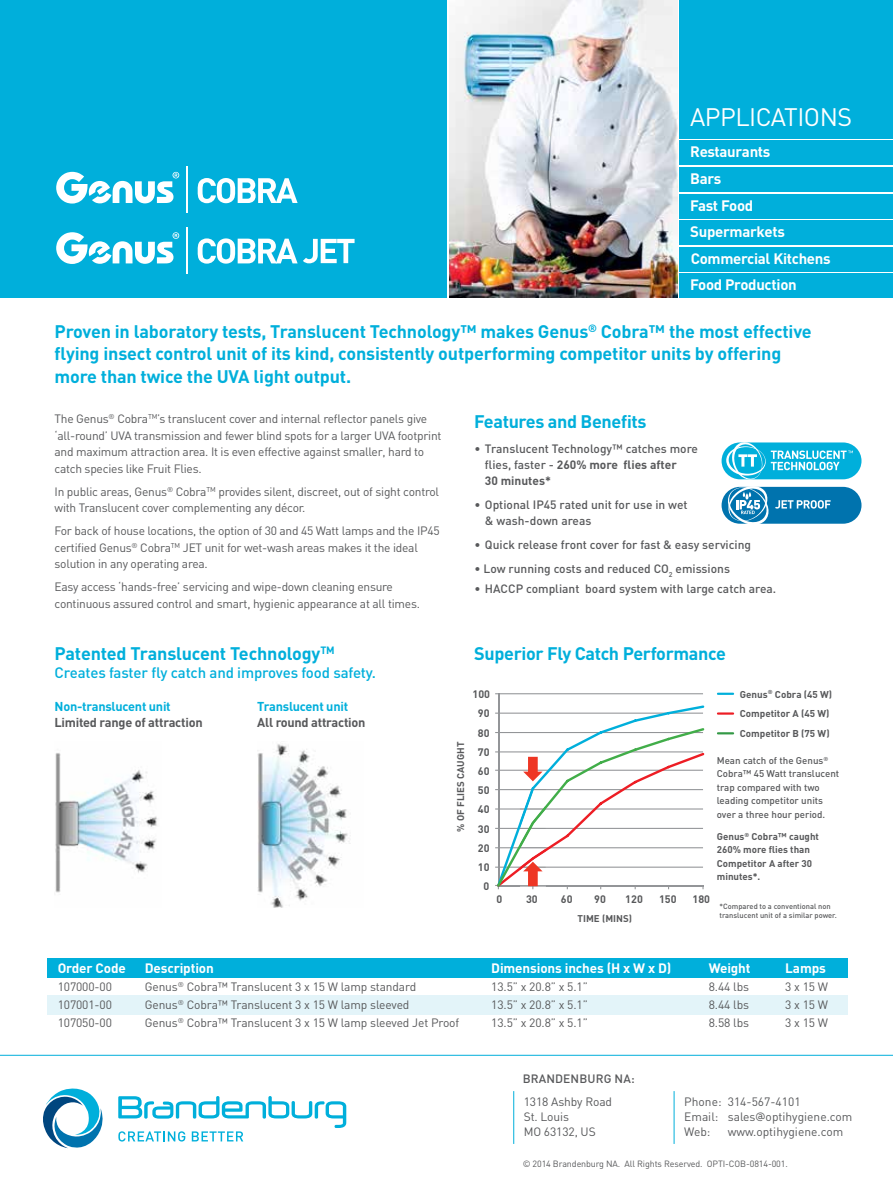
<style>
.page{position:relative;width:893px;height:1188px;background:#fff}
.page>*{position:absolute;margin:0;border:0;box-sizing:border-box;transform-origin:0 0}
.t1{font:25.05px "DIN";color:#fff}
.t2{font:700 18px/22.5px "DIN";letter-spacing:-.01em;color:#00afdb}
.t3{font:700 15px/26.5px "DIN";letter-spacing:-.02em;color:#fff}
.t4{font:500 15px "DIN";letter-spacing:-.01em;color:#00afdb}
.t5{font:700 13.5px "DIN";letter-spacing:-.01em;color:#fff}
.t6{font:700 12.75px "DIN";letter-spacing:-.02em;color:#58595b}
.t7{font:700 12.75px "DIN";letter-spacing:-.02em;color:#00afdb}
.t8{font:12px/16.5px "DIN";letter-spacing:-.02em;color:#58595b}
.t9{font:500 12px/15.8px "DIN";color:#58595b}
.t10{font:12px/15px "DIN";color:#58595b}
.t11{font:700 10.8px "DIN";color:#58595b}
.t12{font:700 9.9px/19.8px "DIN";color:#58595b}
.t13{font:500 9.75px/13.5px "DIN";color:#58595b}
.t14{font:700 9.75px/13.5px "DIN";color:#58595b}
.t15{font:9px "DIN";letter-spacing:-.01em;color:#58595b}
.t16{font:500 7.5px/9px "DIN";color:#58595b}
.s1{font-weight:700}
.s2{font-family:"Interstate"}
</style>
<div class="page">
<div style="left:0;top:0;width:447px;height:298px;background:#00afdb"></div>
<hr style="left:0;top:1055px;width:893px;height:1px;background:#00afdb">
<img style="left:449px;top:0;width:228px;height:298px">
<div style="left:47px;top:995px;width:801px;height:19px;background:#e3f4f9"></div>
<div style="left:47px;top:958px;width:801px;height:19px;background:#00afdb"></div>
<div style="left:680px;top:141px;width:213px;height:24px;background:#00afdb"></div>
<div style="left:680px;top:0;width:213px;height:138px;background:#00afdb"></div>
<div style="left:680px;top:168px;width:213px;height:24px;background:#00afdb"></div>
<div style="left:680px;top:194px;width:213px;height:24px;background:#00afdb"></div>
<div style="left:680px;top:221px;width:213px;height:24px;background:#00afdb"></div>
<div style="left:680px;top:247px;width:213px;height:24px;background:#00afdb"></div>
<div style="left:680px;top:274px;width:213px;height:24px;background:#00afdb"></div>
<svg style="left:56px;top:172px;width:123px;height:32px"></svg>
<svg style="left:198px;top:178px;width:100px;height:25px"></svg>
<hr style="left:186px;top:167px;width:1px;height:46px;background:#fff">
<svg style="left:56px;top:232px;width:123px;height:32px"></svg>
<svg style="left:198px;top:238px;width:157px;height:26px"></svg>
<hr style="left:186px;top:227px;width:1px;height:46px;background:#fff">
<img style="left:55px;top:753px;width:102px;height:140px">
<img style="left:257px;top:744px;width:94px;height:163px">
<hr style="left:498px;top:693px;width:205px;height:1px;background:#939598">
<hr style="left:498px;top:694px;width:1px;height:192px;background:#939598">
<svg style="left:717px;top:693px;width:17px;height:2px"></svg>
<hr style="left:717px;top:712px;width:17px;height:3px;background:#ed1d24">
<svg style="left:717px;top:732px;width:17px;height:2px"></svg>
<svg style="left:495px;top:705px;width:209px;height:184px"></svg>
<svg style="left:118px;top:1096px;width:228px;height:46px"></svg>
<svg style="left:43px;top:1089px;width:60px;height:59px"></svg>
<hr style="left:674px;top:1091px;width:1px;height:53px;background:#00afdb">
<hr style="left:513px;top:1091px;width:1px;height:53px;background:#00afdb">
<div style="left:722px;top:442px;width:139px;height:37px;background:#00afdb;border-radius:18px"></div>
<svg style="left:726px;top:442px;width:127px;height:37px"></svg>
<div style="left:722px;top:487px;width:139px;height:37px;background:#0073ae;border-radius:18px"></div>
<svg style="left:725px;top:486px;width:106px;height:38px"></svg>
<h1 class="t1" style="left:690px;top:101px;width:73px">APPLICATIONS</h1>
<p class="t3" style="left:690px;top:138px;width:82px">Restaurants</p>
<p class="t3" style="left:690px;top:165px;width:142px">Bars<br>Fast Food<br>Supermarkets<br>Commercial Kitchens<br>Food Production</p>
<h2 class="t2" style="left:55px;top:319px;width:759px">Proven in laboratory tests, Translucent Technology™ makes Genus<sup>®</sup> Cobra™ the most effective flying insect control unit of its kind, consistently outperforming competitor units by offering more than twice the UVA light output.</h2>
<p class="t8" style="left:55px;top:411px;width:388px">The Genus<sup>®</sup> Cobra<sup>TM</sup>’s translucent cover and internal reflector panels give ‘all-round’ UVA transmission and fewer blind spots for a larger UVA footprint and maximum attraction area. It is even effective against smaller, hard to catch species like Fruit Flies.</p>
<p class="t8" style="left:55px;top:483px;width:386px">I n public areas, Genus<sup>®</sup> Cobra<sup>TM</sup> provides silent, discreet, out of sight control with Translucent cover complementing any décor.</p>
<p class="t8" style="left:55px;top:522px;width:387px">For back of house locations, the option of 30 and 45 Watt lamps and the I P45 certified Genus<sup>®</sup> Cobra<sup>TM</sup> JET unit for wet-wash areas makes it the ideal solution in any operating area.</p>
<p class="t8" style="left:55px;top:578px;width:367px">Easy access ‘hands-free’ servicing and wipe-down cleaning ensure continuous assured control and smart, hygienic appearance at all times.</p>
<h2 class="t2" style="left:55px;top:641px;width:282px">Patented Translucent Technology<sup>tm</sup></h2>
<p class="t4" style="left:55px;top:663px;width:323px">Creates faster fly catch and improves food safety.</p>
<p class="t7" style="left:55px;top:698px;width:118px">Non-translucent unit</p>
<p class="t6" style="left:55px;top:714px;width:150px">Limited range of attraction</p>
<p class="t7" style="left:257px;top:698px;width:92px">Translucent unit</p>
<p class="t6" style="left:257px;top:714px;width:110px">All round attraction</p>
<h2 class="t2" style="left:474px;top:409px;width:174px">Features and Benefits</h2>
<p class="t9" style="left:485px;top:441px;width:215px;text-indent:-10px">• Translucent Technology™ catches more flies, faster - <span class="s1">260% more flies after<br>30 minutes*</span></p>
<p class="t9" style="left:485px;top:496px;width:204px;text-indent:-10px">• Optional IP45 rated unit for use in wet &amp; wash-down areas</p>
<p class="t9" style="left:474px;top:536px;width:278px">• Quick release front cover for fast &amp; easy servicing</p>
<p class="t9" style="left:474px;top:561px;width:257px">• Low running costs and reduced CO<sub>2</sub> emissions</p>
<p class="t9" style="left:474px;top:581px;width:303px">• HACCP compliant board system with large catch area.</p>
<h2 class="t2" style="left:474px;top:641px;width:253px">Superior Fly Catch Performance</h2>
<p class="t14" style="left:453px;top:832px;width:91px;rotate:-90deg">% OF FLIES CAUGHT</p>
<p class="t11" style="left:472px;top:687px;width:19px">100</p>
<p class="t11" style="left:478px;top:706px;width:13px">90</p>
<p class="t11" style="left:478px;top:726px;width:13px">80</p>
<p class="t12" style="left:740px;top:684px;width:94px">Genus<sup>®</sup> Cobra (45 W)<br>Competitor A (45 W)<br>Competitor B (75 W)</p>
<p class="t11" style="left:478px;top:745px;width:13px">70</p>
<p class="t13" style="left:717px;top:753px;width:124px">Mean catch of the Genus<sup>®<br></sup>Cobra™ 45 Watt translucent trap compared with two leading competitor units over a three hour period.</p>
<p class="t14" style="left:717px;top:829px;width:104px">Genus<sup>®</sup> Cobra™ caught<br>260% more flies than<br>Competitor A after 30 minutes*.</p>
<p class="t16" style="left:719px;top:902px;width:119px">*Compared to a conventional non translucent unit of a similar power.</p>
<p class="t11" style="left:478px;top:764px;width:13px">60</p>
<p class="t11" style="left:478px;top:783px;width:13px">50</p>
<p class="t11" style="left:478px;top:802px;width:13px">40</p>
<p class="t11" style="left:478px;top:822px;width:13px">30</p>
<p class="t11" style="left:478px;top:841px;width:13px">20</p>
<p class="t11" style="left:478px;top:860px;width:13px">10</p>
<p class="t11" style="left:483px;top:879px;width:7px">0</p>
<p class="t11" style="left:496px;top:893px;width:7px">0</p>
<p class="t11" style="left:526px;top:893px;width:13px">30</p>
<p class="t11" style="left:561px;top:893px;width:13px">60</p>
<p class="t11" style="left:594px;top:893px;width:13px">90</p>
<p class="t11" style="left:625px;top:893px;width:19px">120</p>
<p class="t11" style="left:659px;top:893px;width:19px">150</p>
<p class="t11" style="left:692px;top:893px;width:19px">180</p>
<p class="t14" style="left:578px;top:912px;width:56px">TIME (MINS)</p>
<p class="t5" style="left:58px;top:959px;width:70px">Order Code</p>
<p class="t5" style="left:145px;top:959px;width:71px">Description</p>
<p class="t5" style="left:491px;top:959px;width:182px">Dimensions inches (H x W x D)</p>
<p class="t5" style="left:709px;top:959px;width:64px">Weight L</p>
<p class="t5" style="left:793px;top:959px;width:34px">amps</p>
<p class="t8" style="left:58px;top:978px;width:76px">107000-00 G</p>
<p class="t8" style="left:152px;top:978px;width:265px">enus<sup>®</sup> Cobra™ Translucent 3 x 15 W lamp standard</p>
<p class="t8" style="left:491px;top:978px;width:98px">13.5” x 20.8” x 5.1”</p>
<p class="t8" style="left:709px;top:978px;width:42px">8.44 lbs</p>
<p class="t8" style="left:785px;top:978px;width:44px">3 x 15 W</p>
<p class="t8" style="left:58px;top:996px;width:76px">107001-00 G</p>
<p class="t8" style="left:152px;top:996px;width:259px">enus<sup>®</sup> Cobra™ Translucent 3 x 15 W lamp sleeved</p>
<p class="t8" style="left:491px;top:996px;width:98px">13.5” x 20.8” x 5.1”</p>
<p class="t8" style="left:709px;top:996px;width:42px">8.44 lbs</p>
<p class="t8" style="left:785px;top:996px;width:44px">3 x 15 W</p>
<p class="t8" style="left:58px;top:1014px;width:76px">107050-00 G</p>
<p class="t8" style="left:152px;top:1014px;width:308px">enus<sup>®</sup> Cobra™ Translucent 3 x 15 W lamp sleeved Jet Proof</p>
<p class="t8" style="left:491px;top:1014px;width:98px">13.5” x 20.8” x 5.1”</p>
<p class="t8" style="left:709px;top:1014px;width:42px">8.58 lbs</p>
<p class="t8" style="left:785px;top:1014px;width:44px">3 x 15 W</p>
<p class="t9" style="left:523px;top:1070px;width:113px">brandenburgNA:</p>
<p class="t8" style="left:524px;top:1093px;width:90px;line-height:15px">1318 Ashby Road<br>St. Louis<br>MO 63132, US</p>
<p class="t10" style="left:684px;top:1093px;width:170px">Phone: 314-567-4101<br>Email: sales<span class="s2">@</span>optihygiene.com<br>Web:</p>
<p class="t10" style="left:728px;top:1123px;width:117px">www.optihygiene.com</p>
<p class="t15" style="left:523px;top:1158px;width:267px">© 2014 Brandenburg NA. All Rights Reserved. OPTI-COB-0814-001.</p>
</div>
